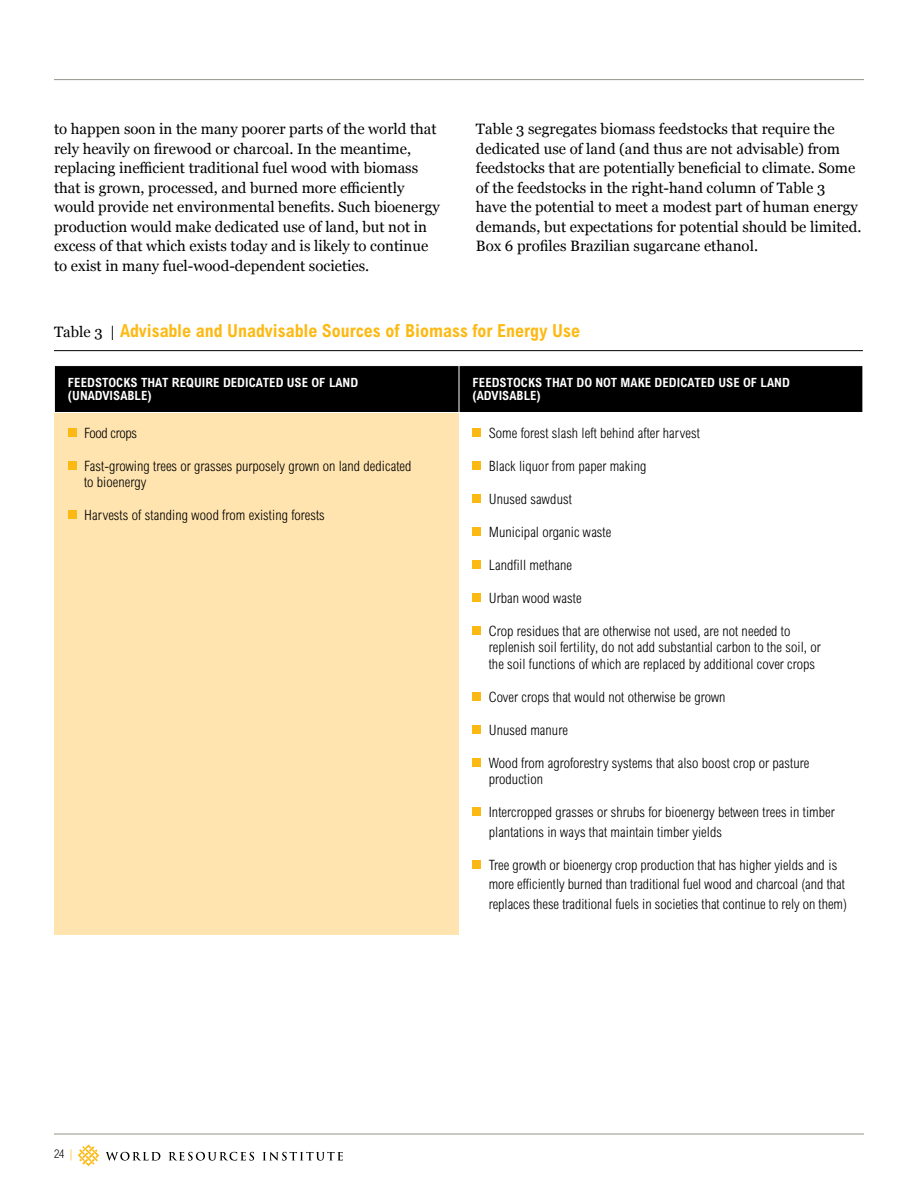
<style>
.page{position:relative;width:918px;height:1188px;background:#fff}
.page>*{position:absolute;margin:0;border:0;box-sizing:border-box;transform-origin:0 0}
.t1{font:700 condensed 18px "Arial MT Std";color:#fdb913}
.t2{font:15px/19.5px "Georgia";color:#000}
.t3{font:300 condensed 14.25px/16.5px "Arial MT Std";letter-spacing:.005em;color:#000}
.t4{font:300 condensed 14.25px "Arial MT Std";letter-spacing:-.02em;color:#000}
.t5{font:700 condensed 12.75px/13.5px "Arial MT Std";letter-spacing:.005em;color:#fff}
.t6{font:300 condensed 12px "Arial MT Std";color:#000}
.s1{font-family:"Georgia";font-weight:400;font-stretch:normal;font-size:15px;color:#000}
.s2{color:#fdb913}
</style>
<div class="page">
<hr style="left:54px;top:79px;width:810px;height:1px;background:#94948b">
<hr style="left:54px;top:1134px;width:810px;height:1px;background:#94948b">
<svg style="left:78px;top:1144px;width:21px;height:22px"></svg>
<svg style="left:106px;top:1152px;width:54px;height:9px"></svg>
<svg style="left:169px;top:1152px;width:85px;height:9px"></svg>
<svg style="left:263px;top:1152px;width:80px;height:9px"></svg>
<hr style="left:54px;top:350px;width:809px;height:1px;background:#000">
<div style="left:55px;top:366px;width:808px;height:46px;background:#000"></div>
<div style="left:54px;top:412px;width:405px;height:523px;background:#ffe4af"></div>
<hr style="left:459px;top:366px;width:1px;height:46px;background:#fff">
<hr style="left:54px;top:412px;width:405px;height:1px;background:#fff">
<div style="left:68px;top:428px;width:9px;height:9px;background:#fdb913"></div>
<div style="left:68px;top:461px;width:9px;height:9px;background:#fdb913"></div>
<div style="left:68px;top:510px;width:9px;height:9px;background:#fdb913"></div>
<div style="left:472px;top:428px;width:10px;height:9px;background:#fdb913"></div>
<div style="left:472px;top:461px;width:10px;height:9px;background:#fdb913"></div>
<div style="left:472px;top:494px;width:10px;height:9px;background:#fdb913"></div>
<div style="left:472px;top:527px;width:10px;height:9px;background:#fdb913"></div>
<div style="left:472px;top:560px;width:10px;height:9px;background:#fdb913"></div>
<div style="left:472px;top:593px;width:10px;height:9px;background:#fdb913"></div>
<div style="left:472px;top:626px;width:10px;height:9px;background:#fdb913"></div>
<div style="left:472px;top:692px;width:10px;height:9px;background:#fdb913"></div>
<div style="left:472px;top:725px;width:10px;height:9px;background:#fdb913"></div>
<div style="left:472px;top:758px;width:10px;height:9px;background:#fdb913"></div>
<div style="left:472px;top:807px;width:10px;height:9px;background:#fdb913"></div>
<div style="left:472px;top:860px;width:10px;height:9px;background:#fdb913"></div>
<p class="t2" style="left:54px;top:119px;width:387px">to happen soon in the many poorer parts of the world that rely heavily on firewood or charcoal. In the meantime, replacing inefficient traditional fuel wood with biomass that is grown, processed, and burned more efficiently would provide net environmental benefits. Such bioenergy production would make dedicated use of land, but not in excess of that which exists today and is likely to continue to exist in many fuel-wood-dependent societies.</p>
<p class="t2" style="left:476px;top:119px;width:387px">Table 3 segregates biomass feedstocks that require the dedicated use of land (and thus are not advisable) from feedstocks that are potentially beneficial to climate. Some of the feedstocks in the right-hand column of Table 3<br>have the potential to meet a modest part of human energy demands, but expectations for potential should be limited.<br>Box 6 profiles Brazilian sugarcane ethanol.</p>
<p class="t1" style="left:54px;top:320px;width:528px"><span class="s1">Table 3 |</span> Advisable and Unadvisable Sources of Biomass for Energy Use</p>
<p class="t5" style="left:68px;top:376px;width:292px">FEEDSTOCKS THAT REQUIRE DEDICATED USE OF LAND (UNADVISABLE)</p>
<p class="t5" style="left:472px;top:376px;width:319px">FEEDSTOCKS THAT DO NOT MAKE DEDICATED USE OF LAND (ADVISABLE)</p>
<p class="t4" style="left:84px;top:425px;width:54px">Food crops</p>
<p class="t3" style="left:84px;top:457px;width:329px">Fast-growing trees or grasses purposely grown on land dedicated to bioenergy</p>
<p class="t3" style="left:84px;top:507px;width:242px">Harvests of standing wood from existing forests</p>
<p class="t3" style="left:489px;top:424px;width:213px">Some forest slash left behind after harvest</p>
<p class="t3" style="left:489px;top:457px;width:159px">Black liquor from paper making</p>
<p class="t3" style="left:489px;top:490px;width:85px">Unused sawdust</p>
<p class="t3" style="left:489px;top:523px;width:124px">Municipal organic waste</p>
<p class="t3" style="left:489px;top:556px;width:85px">Landfill methane</p>
<p class="t3" style="left:489px;top:589px;width:94px">Urban wood waste</p>
<p class="t3" style="left:489px;top:622px;width:334px">Crop residues that are otherwise not used, are not needed to replenish soil fertility, do not add substantial carbon to the soil, or the soil functions of which are replaced by additional cover crops</p>
<p class="t3" style="left:489px;top:688px;width:238px">Cover crops that would not otherwise be grown</p>
<p class="t3" style="left:489px;top:721px;width:81px">Unused manure</p>
<p class="t3" style="left:489px;top:754px;width:322px">Wood from agroforestry systems that also boost crop or pasture production</p>
<p class="t3" style="left:489px;top:802px;width:348px;line-height:19.5px">Intercropped grasses or shrubs for bioenergy between trees in timber plantations in ways that maintain timber yields</p>
<p class="t3" style="left:489px;top:855px;width:360px;line-height:19.5px">Tree growth or bioenergy crop production that has higher yields and is more efficiently burned than traditional fuel wood and charcoal (and that replaces these traditional fuels in societies that continue to rely on them)</p>
<p class="t6" style="left:54px;top:1147px;width:20px">24 <span class="s2">|</span></p>
</div>
